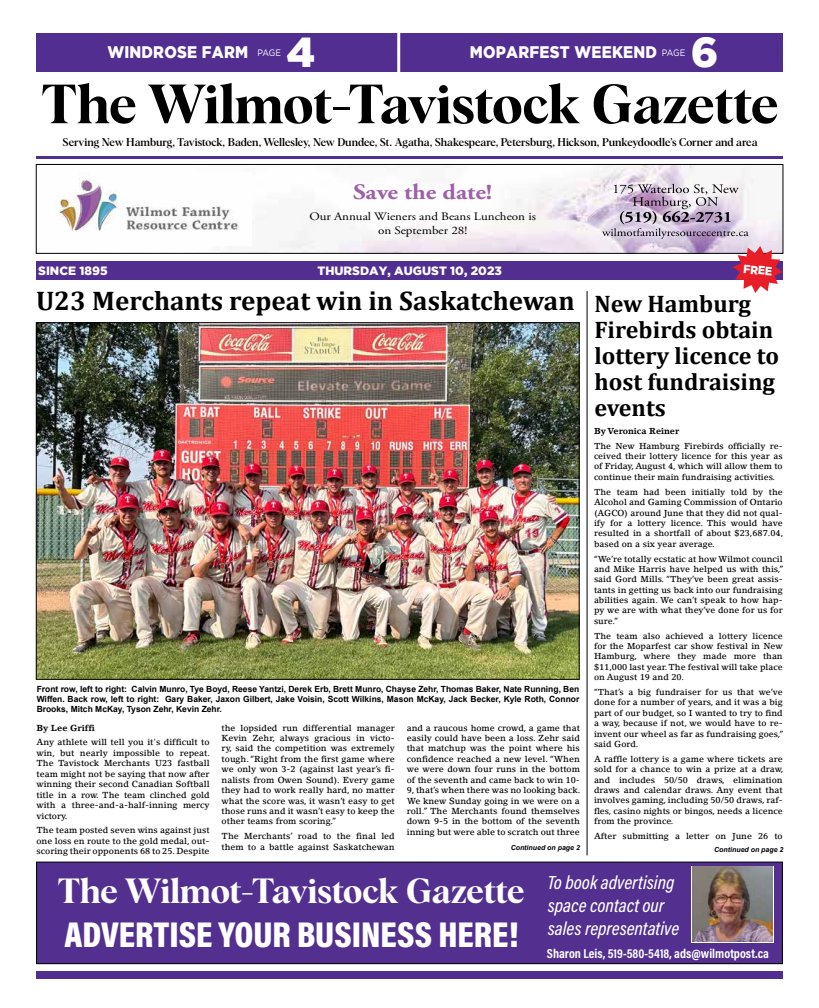
<style>
.page{position:relative;width:819px;height:1008px;background:#fff}
.page>*{position:absolute;margin:0;border:0;box-sizing:border-box;transform-origin:0 0}
.t1{font:54px "Albra Semi";letter-spacing:-.01em;color:#000}
.t2{font:900 41.8px "Gotham";color:#fff}
.t3{font:900 36.3px "Acumin Pro Cond";color:#fff}
.t4{font:34.3px "Albra Semi";letter-spacing:-.01em;color:#fff}
.t5{font:700 27px "Cambria";color:#000}
.t6{font:700 24px/26px "Cambria";color:#000}
.t7{font:700 22px "Adobe Garamond Pro";color:#9e61a8;scale:1.14 1}
.t8{font:italic 500 19.1px/23px "Acumin Pro Cond";color:#fff}
.t9{font:900 16.7px "Gotham";letter-spacing:.015em;color:#fff;scale:.9 1}
.t10{font:700 13.1px "Acumin Pro Cond";color:#fff}
.t11{font:900 12px "Gotham";color:#fff}
.t12{font:900 11.9px "Gotham";color:#fff;scale:.9 1}
.t13{font:11.5px/14.1px "Adobe Garamond Pro";color:#000;text-align:center;scale:1.14 1}
.t14{font:500 11px "Albra";letter-spacing:-.005em;color:#000}
.t15{font:500 8.7px/10.4px "Lino Letter Std";color:#000;text-align:justify}
.t16{font:700 8.7px "Lino Letter Std";color:#000}
.t17{font:500 8.6px/10.4px "Lino Letter Std";color:#000;text-align:justify}
.t18{font:700 8.6px "Lino Letter Std";color:#000}
.t19{font:700 8.5px/10.2px "Arial";color:#000;text-align:justify}
.t20{font:italic 700 7px "Arial";color:#000}
.s1{font-weight:400;font-size:9.3px}
</style>
<div class="page">
<div style="left:37px;top:862px;width:745px;height:102px;background:#532f90"></div>
<svg style="left:691px;top:866px;width:83px;height:77px"></svg>
<img style="left:692px;top:867px;width:81px;height:75px">
<div style="left:36px;top:862px;width:747px;height:102px;border:1px solid #000"></div>
<hr style="left:36px;top:156px;width:747px;height:3px;background:#523090">
<div style="left:36px;top:972px;width:747px;height:7px;background:#522e91"></div>
<img style="left:85px;top:166px;width:696px;height:86px">
<img style="left:56px;top:173px;width:196px;height:73px">
<svg style="left:602px;top:184px;width:147px;height:55px;background:#bfb3c5"></svg>
<div style="left:36px;top:164px;width:747px;height:90px;border:1px solid #000"></div>
<div style="left:36px;top:261px;width:747px;height:19px;background:#522e91"></div>
<hr style="left:587px;top:291px;width:1px;height:564px;background:#000">
<div style="left:36px;top:33px;width:747px;height:39px;background:#522e91"></div>
<hr style="left:397px;top:29px;width:3px;height:47px;background:#fff">
<svg style="left:733px;top:246px;width:50px;height:47px"></svg>
<img style="left:38px;top:324px;width:539px;height:354px">
<h3 class="t9" style="left:107px;top:42px;width:194px">WINDROSE FARM <span class="s1">PAGE</span></h3>
<h2 class="t2" style="left:287px;top:28px;width:30px">4</h2>
<h3 class="t9" style="left:470px;top:42px;width:241px">MOPARFEST WEEKEND <span class="s1">PAGE</span></h3>
<h2 class="t2" style="left:691px;top:28px;width:29px">6</h2>
<h1 class="t1" style="left:41px;top:65px;width:739px">The Wilmot-Tavistock Gazette</h1>
<p class="t14" style="left:63px;top:134px;width:697px">Serving New Hamburg, Tavistock, Baden, Wellesley, New Dundee, St. Agatha, Shakespeare, Petersburg, Hickson, Punkeydoodle’s Corner and area</p>
<h3 class="t7" style="left:353px;top:179px;width:124px">Save the date!</h3>
<h3 class="t13" style="left:309px;top:210px;width:200px">Our Annual Wieners and Beans Luncheon is on September 28!</h3>
<h3 class="t11" style="left:38px;top:263px;width:71px">SINCE 1895</h3>
<h3 class="t11" style="left:318px;top:263px;width:186px">THURSDAY, AUGUST 10, 2023</h3>
<h3 class="t5" style="left:36px;top:281px;width:540px">U23 Merchants repeat win in Saskatchewan</h3>
<h3 class="t12" style="left:744px;top:262px;width:34px;rotate:4deg">FREE</h3>
<h3 class="t6" style="left:594px;top:290px;width:186px">New Hamburg<br>Firebirds obtain lottery licence to host fundraising events</h3>
<p class="t18" style="left:594px;top:426px;width:87px">By Veronica Reiner</p>
<p class="t17" style="left:594px;top:440px;width:190px">The New Hamburg Firebirds officially re&shy;ceived their lottery licence for this year as of Friday, August 4, which will allow them to continue their main fundraising activities.</p>
<p class="t17" style="left:594px;top:487px;width:191px">The team had been initially told by the Alcohol and Gaming Commission of Ontario (AGCO) around June that they did not qual&shy;ify for a lottery licence. This would have resulted in a shortfall of about $23,687.04, based on a six year average.</p>
<p class="t17" style="left:594px;top:553px;width:191px">“We’re totally ecstatic at how Wilmot council and Mike Harris have helped us with this,” said Gord Mills. “They’ve been great assis&shy;tants in getting us back into our fundraising abilities again. We can’t speak to how hap&shy;py we are with what they’ve done for us for sure.”</p>
<p class="t17" style="left:594px;top:630px;width:190px">The team also achieved a lottery licence for the Moparfest car show festival in New Hamburg, where they made more than $11,000 last year. The festival will take place on August 19 and 20.</p>
<p class="t17" style="left:594px;top:687px;width:191px">“That’s a big fundraiser for us that we’ve done for a number of years, and it was a big part of our budget, so I wanted to try to find a way, because if not, we would have to re&shy;invent our wheel as far as fundraising goes,” said Gord.</p>
<p class="t17" style="left:594px;top:754px;width:191px">A raffle lottery is a game where tickets are sold for a chance to win a prize at a draw, and includes 50/50 draws, elimination draws and calendar draws. Any event that involves gaming, including 50/50 draws, raf&shy;fles, casino nights or bingos, needs a licence from the province.</p>
<p class="t17" style="left:594px;top:831px;width:190px">After submitting a letter on June 26 to</p>
<p class="t19" style="left:37px;top:684px;width:544px">Front row, left to right: Calvin Munro, Tye Boyd, Reese Yantzi, Derek Erb, Brett Munro, Chayse Zehr, Thomas Baker, Nate Running, Ben Wiffen. Back row, left to right: Gary Baker, Jaxon Gilbert, Jake Voisin, Scott Wilkins, Mason McKay, Jack Becker, Kyle Roth, Connor Brooks, Mitch McKay, Tyson Zehr, Kevin Zehr.</p>
<p class="t15" style="left:222px;top:722px;width:175px">the lopsided run differential manager Kevin Zehr, always gracious in victo&shy;ry, said the competition was extremely tough. “Right from the first game where we only won 3-2 (against last year’s fi&shy;nalists from Owen Sound). Every game they had to work really hard, no matter what the score was, it wasn’t easy to get those runs and it wasn’t easy to keep the other teams from scoring.”</p>
<p class="t15" style="left:222px;top:831px;width:175px">The Merchants’ road to the final led them to a battle against Saskatchewan</p>
<p class="t16" style="left:36px;top:722px;width:60px">By Lee Griffi</p>
<p class="t15" style="left:36px;top:737px;width:175px">Any athlete will tell you it's difficult to win, but nearly impossible to repeat.<br>The Tavistock Merchants U23 fastball team might not be saying that now after winning their second Canadian Softball title in a row. The team clinched gold with a three-and-a-half-inning mercy victory.</p>
<p class="t15" style="left:36px;top:825px;width:175px">The team posted seven wins against just one loss en route to the gold medal, out&shy;scoring their opponents 68 to 25. Despite</p>
<p class="t15" style="left:407px;top:722px;width:175px">and a raucous home crowd, a game that easily could have been a loss. Zehr said that matchup was the point where his confidence reached a new level. “When we were down four runs in the bottom of the seventh and came back to win 10- 9, that’s when there was no looking back.<br>We knew Sunday going in we were on a roll.” The Merchants found themselves down 9-5 in the bottom of the seventh inning but were able to scratch out three</p>
<p class="t20" style="left:511px;top:843px;width:71px">Continued on page 2</p>
<p class="t20" style="left:714px;top:845px;width:71px">Continued on page 2</p>
<h3 class="t4" style="left:57px;top:866px;width:469px">The Wilmot-Tavistock Gazette</h3>
<h3 class="t3" style="left:65px;top:911px;width:456px">ADVERTISE YOUR BUSINESS HERE!</h3>
<h3 class="t8" style="left:548px;top:870px;width:133px">To book advertising space contact our sales representative</h3>
<h3 class="t10" style="left:547px;top:945px;width:224px">Sharon Leis, 519-580-5418, ads@wilmotpost.ca</h3>
</div>
